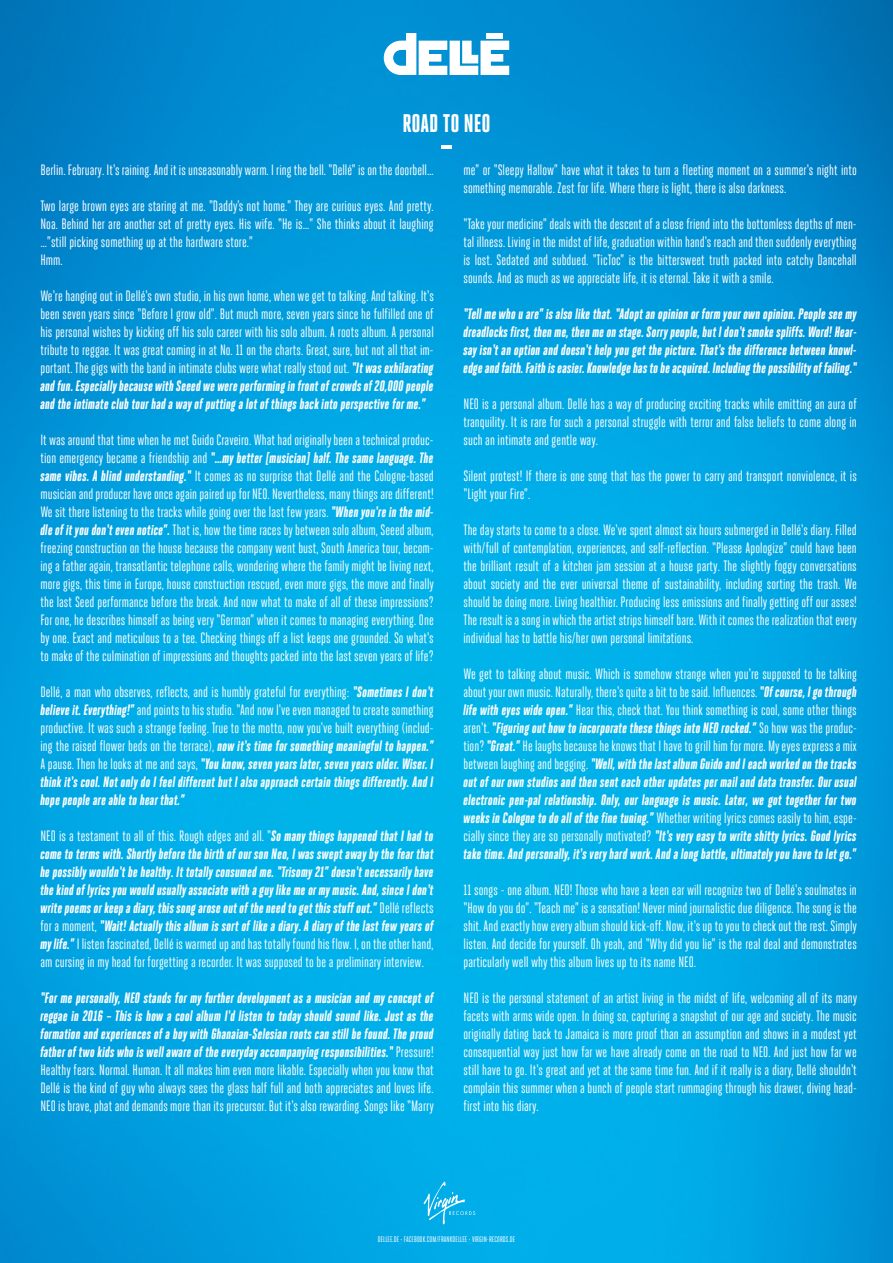
<style>
.page{position:relative;width:893px;height:1263px;background:#fff}
.page>*{position:absolute;margin:0;border:0;box-sizing:border-box;transform-origin:0 0}
.t1{font:800 25.5px "Heroic Condensed";color:#fff}
.t2{font:15px/18px "Heroic Condensed";color:#fff;text-align:justify}
.t3{font:italic 800 15px/18px "Heroic Condensed";color:#fff;text-align:justify}
.t4{font:8.1px "Heroic Condensed";letter-spacing:.01em;color:#fff}
.s1{font-weight:800;font-style:italic}
.s2{font-weight:400;font-style:normal}
.s3{font-weight:800}
</style>
<div class="page">
<img style="left:0;top:0;width:893px;height:1263px">
<svg style="left:441px;top:145px;width:10px;height:3px"></svg>
<svg style="left:384px;top:33px;width:125px;height:42px"></svg>
<div style="left:486px;top:33px;width:17px;height:5px;background:#fff"></div>
<svg style="left:423px;top:1182px;width:52px;height:42px;background:#21b7eb"></svg>
<h1 class="t1" style="left:402px;top:109px;width:90px">ROAD TO NEO</h1>
<p class="t2" style="left:40px;top:161px;width:395px">Berlin. February. It‘s raining. And it is unseasonably warm. I ring the bell. “Dellé” is on the doorbell…</p>
<p class="t2" style="left:40px;top:197px;width:395px;text-align:left">Two large brown eyes are staring at me. “Daddy’s not home.” They are curious eyes. And pretty.<br>Noa. Behind her are another set of pretty eyes. His wife. “He is…” She thinks about it laughing …”still picking something up at the hardware store.”<br>Hmm.</p>
<p class="t2" style="left:40px;top:287px;width:395px">We‘re hanging out in Dellé‘s own studio, in his own home, when we get to talking. And talking. It‘s been seven years since “Before I grow old”. But much more, seven years since he fulfilled one of his personal wishes by kicking off his solo career with his solo album. A roots album. A personal tribute to reggae. It was great coming in at No. 11 on the charts. Great, sure, but not all that im&shy;portant. The gigs with the band in intimate clubs were what really stood out. <span class="s1">“It was exhilarating and fun. Especially because with Seeed we were performing in front of crowds of 20,000 people and the intimate club tour had a way of putting a lot of things back into perspective for me.”</span></p>
<p class="t2" style="left:40px;top:431px;width:395px">It was around that time when he met Guido Craveiro. What had originally been a technical produc&shy;tion emergency became a friendship and <span class="s1">“…my better [musician] half. The same language. The same vibes. A blind understanding.“</span> It comes as no surprise that Dellé and the Cologne-based musician and producer have once again paired up for NEO. Nevertheless, many things are different!<br>We sit there listening to the tracks while going over the last few years. <span class="s1">“When you‘re in the mid&shy;dle of it you don‘t even notice”.</span> That is, how the time races by between solo album, Seeed album, freezing construction on the house because the company went bust, South America tour, becom&shy;ing a father again, transatlantic telephone calls, wondering where the family might be living next, more gigs, this time in Europe, house construction rescued, even more gigs, the move and finally the last Seed performance before the break. And now what to make of all of these impressions?<br>For one, he describes himself as being very “German” when it comes to managing everything. One by one. Exact and meticulous to a tee. Checking things off a list keeps one grounded. So what‘s to make of the culmination of impressions and thoughts packed into the last seven years of life?</p>
<p class="t2" style="left:40px;top:683px;width:395px">Dellé, a man who observes, reflects, and is humbly grateful for everything: <span class="s1">“Sometimes I don‘t believe it. Everything!”</span> and points to his studio. “And now I‘ve even managed to create something productive. It was such a strange feeling. True to the motto, now you‘ve built everything (includ&shy;ing the raised flower beds on the terrace), <span class="s1">now it‘s time for something meaningful to happen.” </span>A pause. Then he looks at me and says, <span class="s1">“You know, seven years later, seven years older. Wiser. I think it‘s cool. Not only do I feel different but I also approach certain things differently. And I hope people are able to hear that.”</span></p>
<p class="t3" style="left:40px;top:827px;width:395px"><span class="s2">NEO is a testament to all of this. Rough edges and all. “</span>So many things happened that I had to come to terms with. Shortly before the birth of our son Neo, I was swept away by the fear that he possibly wouldn‘t be healthy. It totally consumed me. “Trisomy 21” doesn‘t necessarily have the kind of lyrics you would usually associate with a guy like me or my music. And, since I don‘t write poems or keep a diary, this song arose out of the need to get this stuff out.” <span class="s2">Dellé reflects for a moment,</span> “Wait! Actually this album is sort of like a diary. A diary of the last few years of my life.” <span class="s2">I listen fascinated, Dellé is warmed up and has totally found his flow. I, on the other hand, am cursing in my head for forgetting a recorder. It was supposed to be a preliminary interview.</span></p>
<p class="t3" style="left:40px;top:989px;width:395px">“For me personally, NEO stands for my further development as a musician and my concept of reggae in 2016 – This is how a cool album I‘d listen to today should sound like. Just as the formation and experiences of a boy with Ghanaian-Selesian roots can still be found. The proud father of two kids who is well aware of the everyday accompanying responsibilities.“ <span class="s2">Pressure!<br>Healthy fears. Normal. Human. It all makes him even more likable. Especially when you know that Dellé is the kind of guy who always sees the glass half full and both appreciates and loves life.<br>NEO is brave, phat and demands more than its precursor. But it‘s also rewarding. Songs like “Marry</span></p>
<p class="t2" style="left:463px;top:161px;width:395px">me” or “Sleepy Hallow” have what it takes to turn a fleeting moment on a summer‘s night into something memorable. Zest for life. Where there is light, there is also darkness.</p>
<p class="t2" style="left:463px;top:215px;width:395px">“Take your medicine” deals with the descent of a close friend into the bottomless depths of men&shy;tal illness. Living in the midst of life, graduation within hand‘s reach and then suddenly everything is lost. Sedated and subdued. “TicToc” is the bittersweet truth packed into catchy Dancehall sounds. And as much as we appreciate life, it is eternal. Take it with a smile.</p>
<p class="t3" style="left:463px;top:305px;width:395px">“Tell me who u are” is also like that. “Adopt an opinion or form your own opinion. People see my dreadlocks first, then me, then me on stage. Sorry people, but I don‘t smoke spliffs. Word! Hear&shy;say isn‘t an option and doesn‘t help you get the picture. That‘s the difference between knowl&shy;edge and faith. Faith is easier. Knowledge has to be acquired. Including the possibility of failing.“</p>
<p class="t2" style="left:463px;top:395px;width:395px">NEO is a personal album. Dellé has a way of producing exciting tracks while emitting an aura of tranquility. It is rare for such a personal struggle with terror and false beliefs to come along in such an intimate and gentle way.</p>
<p class="t2" style="left:463px;top:467px;width:395px">Silent protest! If there is one song that has the power to carry and transport nonviolence, it is “Light your Fire”.</p>
<p class="t2" style="left:463px;top:521px;width:395px">The day starts to come to a close. We‘ve spent almost six hours submerged in Dellé‘s diary. Filled with/full of contemplation, experiences, and self-reflection. “Please Apologize” could have been the brilliant result of a kitchen jam session at a house party. The slightly foggy conversations about society and the ever universal theme of sustainability, including sorting the trash. We should be doing more. Living healthier. Producing less emissions and finally getting off our asses!<br>The result is a song in which the artist strips himself bare. With it comes the realization that every individual has to battle his/her own personal limitations.</p>
<p class="t3" style="left:463px;top:665px;width:395px"><span class="s2">We get to talking about music. Which is somehow strange when you‘re supposed to be talking about your own music. Naturally, there‘s quite a bit to be said. Influences.</span> “Of course, I go through life with eyes wide open.” <span class="s2">Hear this, check that. You think something is cool, some other things aren‘t.</span> “Figuring out how to incorporate these things into NEO rocked.” <span class="s2">So how was the produc&shy;tion?</span> “Great.” <span class="s2">He laughs because he knows that I have to grill him for more. My eyes express a mix between laughing and begging.</span> “Well, with the last album Guido and I each worked on the tracks out of our own studios and then sent each other updates per mail and data transfer. Our usual electronic pen-pal relationship. Only, our language is music. Later, we got together for two weeks in Cologne to do all of the fine tuning.” <span class="s2">Whether writing lyrics comes easily to him, espe&shy;cially since they are so personally motivated?</span> “It‘s very easy to write shitty lyrics. Good lyrics take time. And personally, it‘s very hard work. And a long battle, ultimately you have to let go.”</p>
<p class="t2" style="left:463px;top:881px;width:395px">11 songs - one album. NEO! Those who have a keen ear will recognize two of Dellé‘s soulmates in “How do you do”. “Teach me” is a sensation! Never mind journalistic due diligence. The song is the shit. And exactly how every album should kick-off. Now, it‘s up to you to check out the rest. Simply listen. And decide for yourself. Oh yeah, and “Why did you lie” is the real deal and demonstrates particularly well why this album lives up to its name NEO.</p>
<p class="t2" style="left:463px;top:989px;width:395px">NEO is the personal statement of an artist living in the midst of life, welcoming all of its many facets with arms wide open. In doing so, capturing a snapshot of our age and society. The music originally dating back to Jamaica is more proof than an assumption and shows in a modest yet consequential way just how far we have already come on the road to NEO. And just how far we still have to go. It‘s great and yet at the same time fun. And if it really is a diary, Dellé shouldn‘t complain this summer when a bunch of people start rummaging through his drawer, diving head&shy;first into his diary.</p>
<p class="t4" style="left:378px;top:1234px;width:139px">DELLEE.DE <span class="s3">·</span> FACEBOOK.COM/FRANKDELLEE <span class="s3">·</span> VIRGIN-RECORDS.DE</p>
</div>
